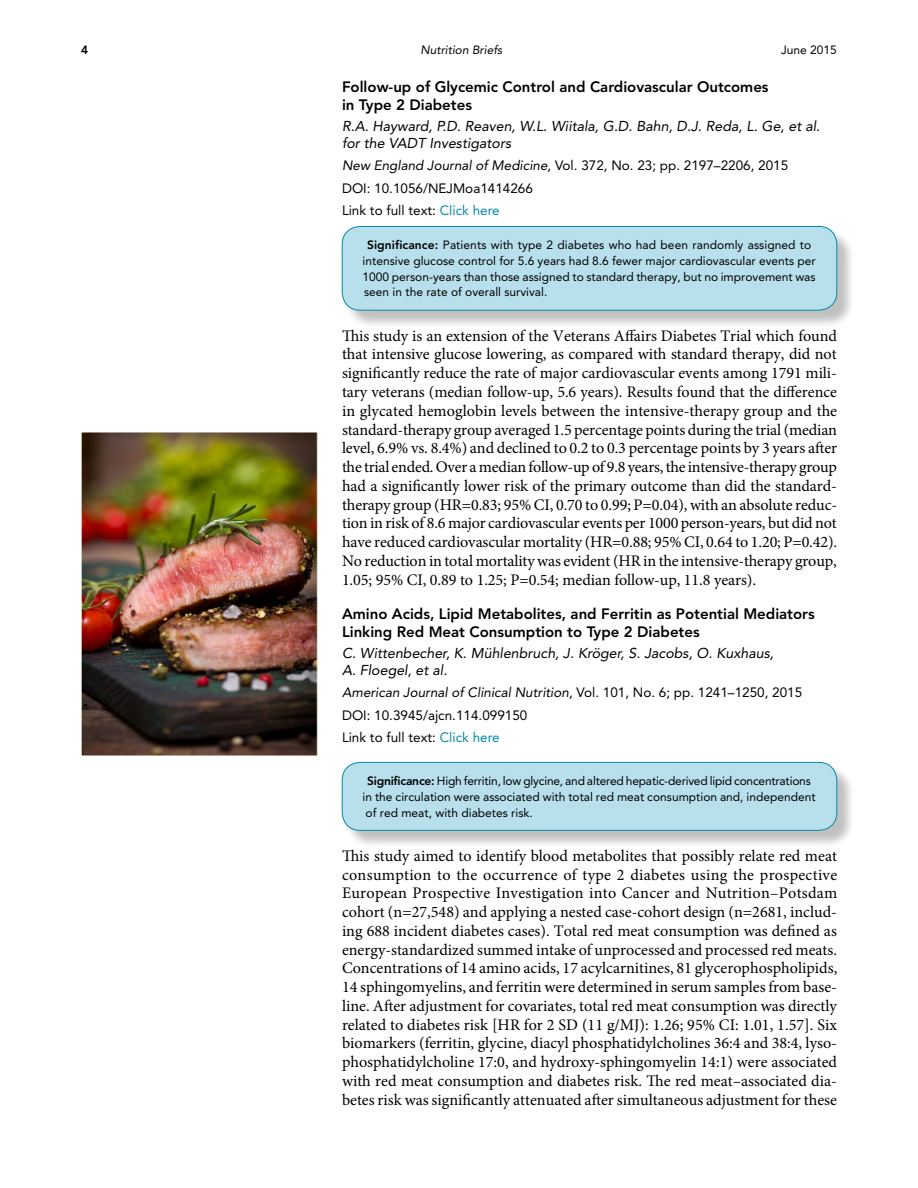
<style>
.page{position:relative;width:918px;height:1188px;background:#fff}
.page>*{position:absolute;margin:0;border:0;box-sizing:border-box;transform-origin:0 0}
.t1{font:16.2px/18.8px "Minion Pro";letter-spacing:-.005em;color:#000;text-align:justify}
.t2{font:800 15px/17.2px "Avenir LT Std";color:#000}
.t3{font:italic 14.25px/16.5px "Avenir LT Std";color:#000}
.t4{font:13.5px/22.5px "Avenir LT Std";color:#000}
.t5{font:12px/15.8px "Avenir LT Std";color:#000}
.t6{font:italic 12px "Avenir LT Std";color:#000}
.t7{font:800 12px "Avenir LT Std";color:#000}
.s1{font-style:italic}
.s2{color:#0788a7}
.s3{font-weight:800}
</style>
<div class="page">
<img style="left:83px;top:434px;width:233px;height:320px">
<div style="left:81px;top:432px;width:237px;height:324px;border:1px solid #f7fbf2"></div>
<div style="left:344px;top:229px;width:512px;height:100px;background:#000;opacity:.25"></div>
<div style="left:342px;top:226px;width:495px;height:84px;background:#b8e0ec;border-radius:18px"></div>
<div style="left:342px;top:226px;width:495px;height:84px;border:1px solid #0788a7;border-radius:18px"></div>
<div style="left:344px;top:765px;width:512px;height:84px;background:#000;opacity:.25"></div>
<div style="left:342px;top:762px;width:495px;height:68px;background:#b8e0ec;border-radius:18px"></div>
<div style="left:342px;top:762px;width:495px;height:69px;border:1px solid #0788a7;border-radius:18px"></div>
<p class="t7" style="left:81px;top:43px;width:9px">4</p>
<p class="t6" style="left:420px;top:43px;width:83px">Nutrition Briefs</p>
<p class="t5" style="left:781px;top:42px;width:57px">June 2015</p>
<p class="t2" style="left:342px;top:79px;width:428px">Follow-up of Glycemic Control and Cardiovascular Outcomes in Type 2 Diabetes</p>
<p class="t3" style="left:342px;top:119px;width:480px">R.A. Hayward, P.D. Reaven, W.L. Wiitala, G.D. Bahn, D.J. Reda, L. Ge, et al. for the VADT Investigators</p>
<p class="t4" style="left:342px;top:155px;width:448px"><span class="s1">New England Journal of Medicine</span>, Vol. 372, No. 23; pp. 2197–2206, 2015<br>DOI: 10.1056/NEJMoa1414266<br>Link to full text: <span class="s2">Click here</span></p>
<p class="t5" style="left:363px;top:237px;width:455px;text-indent:4px"><span class="s3">Significance:</span> Patients with type 2 diabetes who had been randomly assigned to intensive glucose control for 5.6 years had 8.6 fewer major cardiovascular events per 1000 person-years than those assigned to standard therapy, but no improvement was seen in the rate of overall survival.</p>
<p class="t1" style="left:342px;top:326px;width:497px">This study is an extension of the Veterans Affairs Diabetes Trial which found that intensive glucose lowering, as compared with standard therapy, did not significantly reduce the rate of major cardiovascular events among 1791 mili&shy;tary veterans (median follow-up, 5.6 years). Results found that the difference in glycated hemoglobin levels between the intensive-therapy group and the standard-therapy group averaged 1.5 percentage points during the trial (median level, 6.9% vs. 8.4%) and declined to 0.2 to 0.3 percentage points by 3 years after the trial ended. Over a median follow-up of 9.8 years, the intensive-therapy group had a significantly lower risk of the primary outcome than did the standard&shy;therapy group (HR=0.83; 95% CI, 0.70 to 0.99; P=0.04), with an absolute reduc&shy;tion in risk of 8.6 major cardiovascular events per 1000 person-years, but did not have reduced cardiovascular mortality (HR=0.88; 95% CI, 0.64 to 1.20; P=0.42).<br>No reduction in total mortality was evident (HR in the intensive-therapy group, 1.05; 95% CI, 0.89 to 1.25; P=0.54; median follow-up, 11.8 years).</p>
<p class="t2" style="left:342px;top:605px;width:474px">Amino Acids, Lipid Metabolites, and Ferritin as Potential Mediators<br>Linking Red Meat Consumption to Type 2 Diabetes</p>
<p class="t3" style="left:342px;top:646px;width:433px">C. Wittenbecher, K. Mühlenbruch, J. Kröger, S. Jacobs, O. Kuxhaus,<br>A. Floegel, et al.</p>
<p class="t4" style="left:342px;top:682px;width:462px"><span class="s1">American Journal of Clinical Nutrition</span>, Vol. 101, No. 6; pp. 1241–1250, 2015<br>DOI: 10.3945/ajcn.114.099150<br>Link to full text: <span class="s2">Click here</span></p>
<p class="t5" style="left:363px;top:773px;width:455px;text-indent:4px"><span class="s3">Significance:</span> High ferritin, low glycine, and altered hepatic-derived lipid concentrations in the circulation were associated with total red meat consumption and, independent of red meat, with diabetes risk.</p>
<p class="t1" style="left:342px;top:846px;width:497px">This study aimed to identify blood metabolites that possibly relate red meat consumption to the occurrence of type 2 diabetes using the prospective European Prospective Investigation into Cancer and Nutrition–Potsdam cohort (n=27,548) and applying a nested case-cohort design (n=2681, includ&shy;ing 688 incident diabetes cases). Total red meat consumption was defined as energy-standardized summed intake of unprocessed and processed red meats.<br>Concentrations of 14 amino acids, 17 acylcarnitines, 81 glycerophospholipids, 14 sphingomyelins, and ferritin were determined in serum samples from base&shy;line. After adjustment for covariates, total red meat consumption was directly related to diabetes risk [HR for 2 SD (11 g/MJ): 1.26; 95% CI: 1.01, 1.57]. Six biomarkers (ferritin, glycine, diacyl phosphatidylcholines 36:4 and 38:4, lyso&shy;phosphatidylcholine 17:0, and hydroxy-sphingomyelin 14:1) were associated with red meat consumption and diabetes risk. The red meat–associated dia&shy;betes risk was significantly attenuated after simultaneous adjustment for these</p>
</div>
